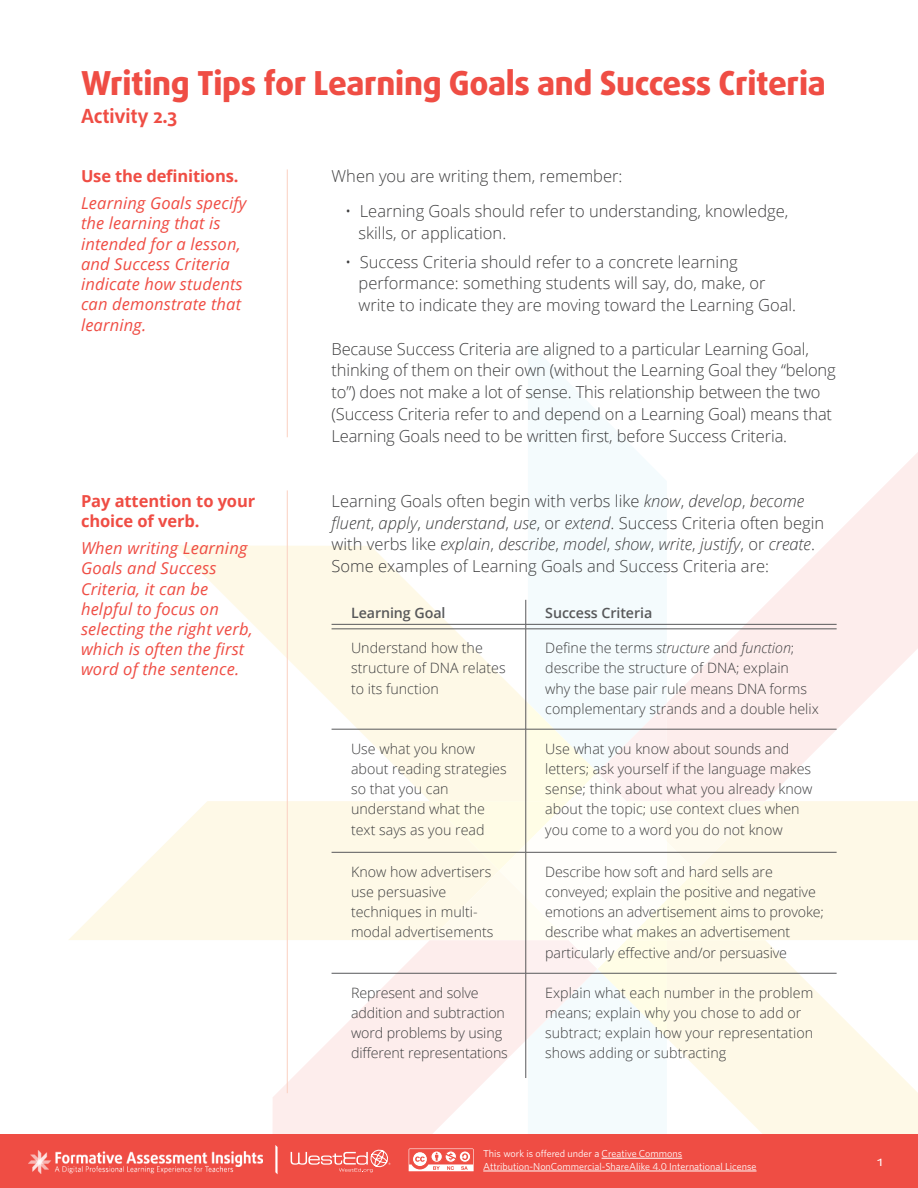
<style>
.page{position:relative;width:918px;height:1188px;background:#fff}
.page>*{position:absolute;margin:0;border:0;box-sizing:border-box;transform-origin:0 0}
.t1{font:800 33px "Daxline Pro";letter-spacing:-.01em;color:#ef4d44}
.t2{font:700 19.5px "Daxline Pro";letter-spacing:-.01em;color:#ef4d44}
.t3{font:300 16.5px/21.8px "Open Sans";color:#3e3e3f}
.t4{font:italic 16.5px/20.2px "Open Sans";letter-spacing:.01em;color:#ef4d44}
.t5{font:700 16.5px/20.2px "Open Sans";letter-spacing:-.005em;color:#ef4d44}
.t6{font:300 14.25px/20.2px "Open Sans";color:#3e3e3f}
.t7{font:600 14.25px "Open Sans";letter-spacing:-.005em;color:#57585a}
.t8{font:13.5px "Daxline Pro";color:#fff}
.t9{font:10.2px/12.8px "Whitney HTF";color:#fff}
.s1{font-style:italic}
</style>
<div class="page">
<svg style="left:286px;top:452px;width:632px;height:93px"></svg>
<svg style="left:174px;top:545px;width:744px;height:590px"></svg>
<svg style="left:69px;top:801px;width:361px;height:139px;fill:#fef9e7"></svg>
<svg style="left:528px;top:342px;width:139px;height:793px;fill:#f4fbfd"></svg>
<svg style="left:430px;top:703px;width:488px;height:335px"></svg>
<div style="left:0;top:1135px;width:918px;height:53px;background:#ef4d44"></div>
<img style="left:29px;top:1150px;width:234px;height:23px">
<svg style="left:275px;top:1145px;width:3px;height:29px"></svg>
<svg style="left:291px;top:1149px;width:99px;height:23px"></svg>
<hr style="left:287px;top:490px;width:1px;height:603px;background:#fbd0c1">
<hr style="left:287px;top:169px;width:1px;height:268px;background:#fbd0c1">
<hr style="left:483px;top:1171px;width:274px;height:1px;background:#fff">
<hr style="left:602px;top:1158px;width:80px;height:1px;background:#fff">
<svg style="left:526px;top:600px;width:1px;height:29px"></svg>
<hr style="left:526px;top:629px;width:1px;height:100px;background:#57585a">
<hr style="left:332px;top:729px;width:194px;height:1px;background:#57585a">
<hr style="left:526px;top:729px;width:311px;height:1px;background:#57585a">
<hr style="left:526px;top:729px;width:1px;height:123px;background:#57585a">
<hr style="left:332px;top:852px;width:194px;height:1px;background:#57585a">
<hr style="left:526px;top:852px;width:311px;height:1px;background:#57585a">
<hr style="left:526px;top:852px;width:1px;height:121px;background:#57585a">
<hr style="left:332px;top:973px;width:194px;height:1px;background:#57585a">
<hr style="left:526px;top:973px;width:311px;height:1px;background:#57585a">
<hr style="left:526px;top:973px;width:1px;height:105px;background:#57585a">
<hr style="left:332px;top:624px;width:194px;height:1px;background:#57585a">
<hr style="left:526px;top:624px;width:311px;height:1px;background:#57585a">
<hr style="left:332px;top:629px;width:194px;height:1px;background:#57585a">
<hr style="left:526px;top:629px;width:311px;height:1px;background:#57585a">
<svg style="left:409px;top:1149px;width:65px;height:22px"></svg>
<h1 class="t1" style="left:81px;top:61px;width:746px">Writing Tips for Learning Goals and Success Criteria</h1>
<h2 class="t2" style="left:81px;top:103px;width:98px">Activity 2.3</h2>
<p class="t5" style="left:81px;top:166px;width:159px">Use the definitions.</p>
<p class="t4" style="left:81px;top:192px;width:167px">Learning Goals specify the learning that is intended for a lesson, and Success Criteria indicate how students can demonstrate that learning.</p>
<p class="t5" style="left:81px;top:490px;width:176px">Pay attention to your choice of verb.</p>
<p class="t4" style="left:81px;top:537px;width:173px">When writing Learning<br>Goals and Success<br>Criteria it, can be helpful to focus on selecting the right verb,</p>
<p class="t4" style="left:81px;top:639px;width:165px">which is often the first</p>
<p class="t4" style="left:81px;top:659px;width:160px">word of the sentence.</p>
<p class="t3" style="left:332px;top:165px;width:292px">When you are writing them, remember:</p>
<p class="t3" style="left:360px;top:200px;width:430px">Learning Goals should refer to understanding, knowledge,</p>
<p class="t3" style="left:345px;top:200px;width:8px">•</p>
<p class="t3" style="left:345px;top:250px;width:8px">•</p>
<p class="t3" style="left:359px;top:222px;width:149px">skills, or application.</p>
<p class="t3" style="left:360px;top:250px;width:379px">Success Criteria should refer to a concrete learning</p>
<p class="t3" style="left:359px;top:272px;width:439px">performance: something students will say, do, make, or write to indicate they are moving toward the Learning Goal.</p>
<p class="t3" style="left:332px;top:337px;width:506px">Because Success Criteria are aligned to a particular Learning Goal, thinking of them on their own (without the Learning Goal they “belong to”) does not make a lot of sense. This relationship between the two (Success Criteria refer to and depend on a Learning Goal) means that</p>
<p class="t3" style="left:332px;top:424px;width:457px">Learning Goals need to be written first, before Success Criteria.</p>
<p class="t3" style="left:332px;top:489px;width:494px">Learning Goals often begin with verbs like <span class="s1">know</span>, <span class="s1">develop</span>, <span class="s1">become fluent</span>, <span class="s1">apply</span>, <span class="s1">understand</span>, <span class="s1">use</span>, or <span class="s1">extend</span>. Success Criteria often begin with verbs like <span class="s1">explain</span>, <span class="s1">describe</span>, <span class="s1">model</span>, <span class="s1">show</span>, <span class="s1">write</span>, <span class="s1">justify</span>, or <span class="s1">create</span>.<br>Some examples of Learning Goals and Success Criteria are:</p>
<p class="t7" style="left:545px;top:603px;width:109px">Success Criteria</p>
<p class="t7" style="left:351px;top:603px;width:96px">Learning Goal</p>
<p class="t6" style="left:351px;top:638px;width:156px">Understand how the structure of DNA relates to its function</p>
<p class="t6" style="left:545px;top:638px;width:275px">Define the terms <span class="s1">structure</span> and <span class="s1">function</span>; describe the structure of DNA; explain<br>why the base pair rule means DNA forms complementary strands and a double helix</p>
<p class="t6" style="left:351px;top:738px;width:157px">Use what you know about reading strategies so that you can understand what the text says as you read</p>
<p class="t6" style="left:545px;top:738px;width:269px">Use what you know about sounds and letters; ask yourself if the language makes sense; think about what you already know about the topic; use context clues when you come to a word you do not know</p>
<p class="t6" style="left:545px;top:861px;width:229px">Describe how soft and hard sells are</p>
<p class="t6" style="left:351px;top:861px;width:142px">Know how advertisers</p>
<p class="t6" style="left:351px;top:881px;width:97px">use persuasive</p>
<p class="t6" style="left:545px;top:881px;width:272px">conveyed; explain the positive and negative</p>
<p class="t6" style="left:351px;top:902px;width:128px">techniques in multi-</p>
<p class="t6" style="left:545px;top:902px;width:280px">emotions an advertisement aims to provoke;</p>
<p class="t6" style="left:351px;top:922px;width:144px">modal advertisements</p>
<p class="t6" style="left:545px;top:922px;width:247px">describe what makes an advertisement</p>
<p class="t6" style="left:351px;top:982px;width:129px">Represent and solve</p>
<p class="t6" style="left:545px;top:942px;width:243px">particularly effective and/or persuasive</p>
<p class="t6" style="left:545px;top:982px;width:270px">Explain what each number in the problem</p>
<p class="t6" style="left:351px;top:1002px;width:155px">addition and subtraction</p>
<p class="t6" style="left:545px;top:1002px;width:258px">means; explain why you chose to add or</p>
<p class="t6" style="left:351px;top:1022px;width:153px">word problems by using</p>
<p class="t6" style="left:545px;top:1022px;width:270px">subtract; explain how your representation</p>
<p class="t6" style="left:351px;top:1043px;width:158px">different representations</p>
<p class="t6" style="left:545px;top:1043px;width:182px">shows adding or subtracting</p>
<p class="t9" style="left:483px;top:1147px;width:275px">This work is offered under a Creative Commons<br>Attribution-NonCommercial-ShareAlike 4.0 International License</p>
<p class="t8" style="left:877px;top:1152px;width:7px">1</p>
</div>
